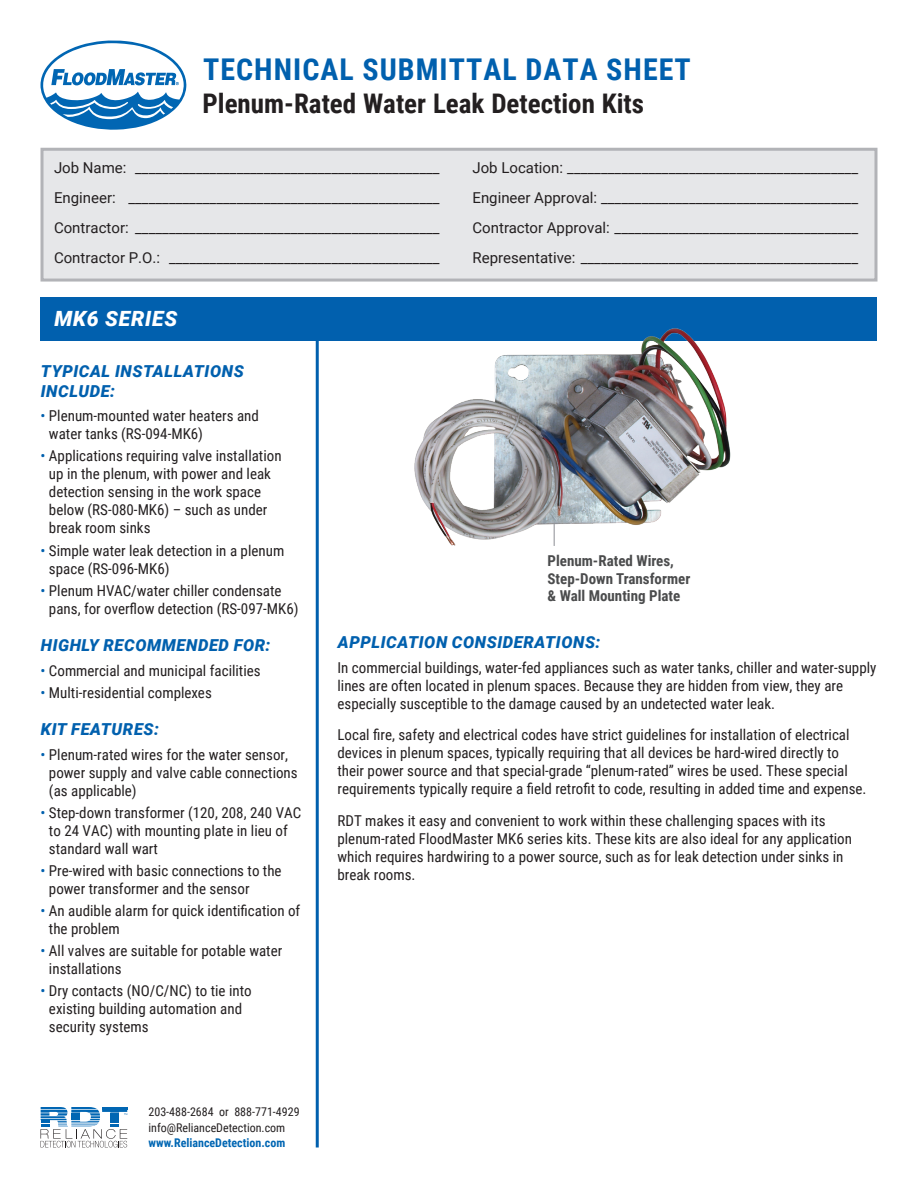
<style>
.page{position:relative;width:918px;height:1188px;background:#fff}
.page>*{position:absolute;margin:0;border:0;box-sizing:border-box;transform-origin:0 0}
.t1{font:700 30px "Roboto Condensed";letter-spacing:.035em;color:#0160ae}
.t2{font:700 27px "Roboto Condensed";color:#231f20}
.t3{font:italic 900 21px "Roboto";letter-spacing:.035em;color:#fff}
.t4{font:italic 900 16.5px/19.8px "Roboto";letter-spacing:.035em;color:#0160ae}
.t5{font:15px/18px "Roboto Condensed";color:#231f20}
.t6{font:15px/30px "Roboto";color:#231f20;text-align:justify}
.t7{font:700 15px/17.2px "Roboto Condensed";color:#4b4c4d}
.t8{font:12px/15.8px "Roboto Condensed";color:#231f20}
.t9{font:700 12px "Roboto Condensed";color:#0166b3}
.s1{color:#0160ae}
</style>
<div class="page">
<hr style="left:316px;top:307px;width:3px;height:841px;background:#0160ae">
<div style="left:40px;top:297px;width:838px;height:44px;background:#0160ae"></div>
<div style="left:40px;top:148px;width:838px;height:134px;background:#e6e7e9;border:3px solid #b2b3b7"></div>
<svg style="left:40px;top:40px;width:146px;height:90px"></svg>
<svg style="left:41px;top:1107px;width:86px;height:41px"></svg>
<img style="left:414px;top:328px;width:317px;height:218px">
<h1 class="t1" style="left:203px;top:48px;width:489px">TECHNICAL SUBMITTAL DATA SHEET</h1>
<h2 class="t2" style="left:202px;top:84px;width:443px">Plenum-Rated Water Leak Detection Kits</h2>
<p class="t6" style="left:54px;top:152px;width:387px">Job Name: _____________________________________________ Engineer: ______________________________________________ Contractor: _____________________________________________ Contractor P.O.: ________________________________________</p>
<p class="t6" style="left:472px;top:152px;width:387px">Job Location: ___________________________________________ Engineer Approval: ______________________________________ Contractor Approval: ____________________________________ Representative: _________________________________________</p>
<h3 class="t3" style="left:54px;top:304px;width:124px">MK6 SERIES</h3>
<p class="t4" style="left:41px;top:360px;width:205px">TYPICAL INSTALLATIONS<br>INCLUDE:</p>
<p class="t5" style="left:49px;top:407px;width:211px;text-indent:-8px"><span class="s1">•</span> Plenum-mounted water heaters and water tanks (RS-094-MK6)</p>
<p class="t5" style="left:49px;top:447px;width:234px;text-indent:-8px"><span class="s1">•</span> Applications requiring valve installation up in the plenum, with power and leak detection sensing in the work space below (RS-080-MK6) – such as under break room sinks</p>
<p class="t5" style="left:49px;top:541px;width:237px;text-indent:-8px"><span class="s1">•</span> Simple water leak detection in a plenum space (RS-096-MK6)</p>
<p class="t5" style="left:49px;top:581px;width:251px;text-indent:-8px"><span class="s1">•</span> Plenum HVAC/water chiller condensate pans, for overflow detection (RS-097-MK6)</p>
<p class="t4" style="left:41px;top:635px;width:231px">HIGHLY RECOMMENDED FOR:</p>
<p class="t5" style="left:40px;top:661px;width:222px"><span class="s1">•</span> Commercial and municipal facilities</p>
<p class="t5" style="left:40px;top:683px;width:173px"><span class="s1">•</span> Multi-residential complexes</p>
<p class="t4" style="left:41px;top:719px;width:120px">KIT FEATURES:</p>
<p class="t5" style="left:49px;top:745px;width:250px;text-indent:-8px"><span class="s1">•</span> Plenum-rated wires for the water sensor, power supply and valve cable connections (as applicable)</p>
<p class="t5" style="left:49px;top:803px;width:254px;text-indent:-8px"><span class="s1">•</span> Step-down transformer (120, 208, 240 VAC to 24 VAC) with mounting plate in lieu of standard wall wart</p>
<p class="t5" style="left:49px;top:861px;width:234px;text-indent:-8px"><span class="s1">•</span> Pre-wired with basic connections to the power transformer and the sensor</p>
<p class="t5" style="left:49px;top:901px;width:253px;text-indent:-8px"><span class="s1">•</span> An audible alarm for quick identification of the problem</p>
<p class="t5" style="left:49px;top:941px;width:235px;text-indent:-8px"><span class="s1">•</span> All valves are suitable for potable water installations</p>
<p class="t5" style="left:49px;top:981px;width:204px;text-indent:-8px"><span class="s1">•</span> Dry contacts (NO/C/NC) to tie into existing building automation and security systems</p>
<p class="t8" style="left:148px;top:1103px;width:153px">203-488-2684 or 888-771-4929 info@RelianceDetection.com</p>
<p class="t9" style="left:148px;top:1135px;width:138px">www.RelianceDetection.com</p>
<p class="t7" style="left:548px;top:552px;width:144px">Plenum-Rated Wires,<br>Step-Down Transformer &amp; Wall Mounting Plate</p>
<p class="t4" style="left:338px;top:632px;width:264px">APPLICATION CONSIDERATIONS:</p>
<p class="t5" style="left:338px;top:658px;width:540px">In commercial buildings, water-fed appliances such as water tanks, chiller and water-supply lines are often located in plenum spaces. Because they are hidden from view, they are especially susceptible to the damage caused by an undetected water leak.</p>
<p class="t5" style="left:338px;top:726px;width:530px">Local fire, safety and electrical codes have strict guidelines for installation of electrical devices in plenum spaces, typically requiring that all devices be hard-wired directly to their power source and that special-grade “plenum-rated” wires be used. These special requirements typically require a field retrofit to code, resulting in added time and expense.</p>
<p class="t5" style="left:338px;top:811px;width:516px">RDT makes it easy and convenient to work within these challenging spaces with its plenum-rated FloodMaster MK6 series kits. These kits are also ideal for any application which requires hardwiring to a power source, such as for leak detection under sinks in break rooms.</p>
</div>
